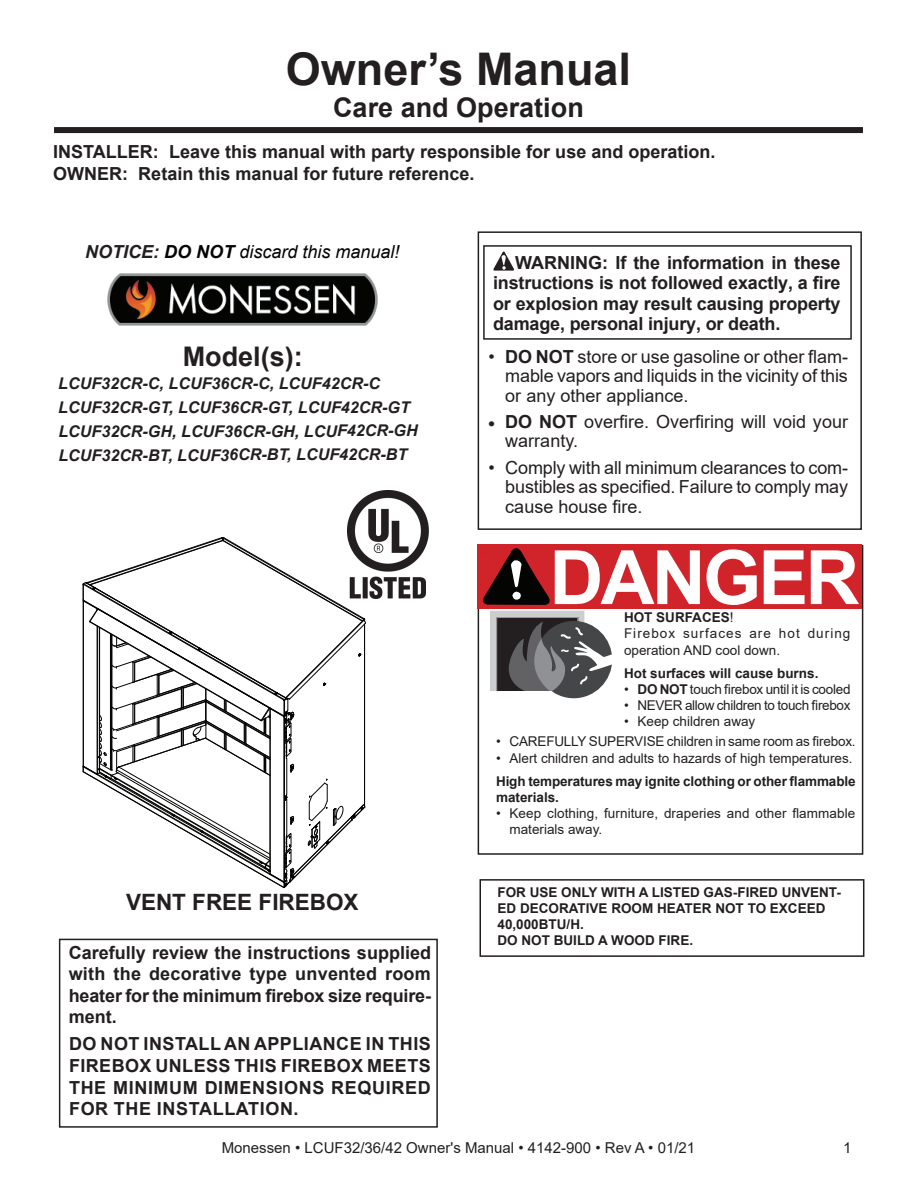
<style>
.page{position:relative;width:917px;height:1188px;background:#fff}
.page>*{position:absolute;margin:0;border:0;box-sizing:border-box;transform-origin:0 0}
.t1{font:700 75px "Arial";letter-spacing:-.04em;color:#fff}
.t2{font:700 45px "Arial";color:#231f20}
.t3{font:700 27px "Arial";color:#231f20}
.t4{font:700 22.5px "Arial";color:#231f20}
.t5{font:700 18px/21.6px "Arial";color:#231f20;text-align:justify}
.t6{font:18px/19.5px "Arial";letter-spacing:-.01em;color:#231f20;text-align:justify}
.t7{font:italic 18px "Arial";color:#040503}
.t8{font:italic 700 16.2px/23.9px "Arial";color:#231f20}
.t9{font:15px "Arial";color:#231f20}
.t10{font:700 13.5px/16.2px "Arial";color:#231f20}
.t11{font:13.5px/16.2px "Arial";color:#231f20}
.t12{font:13.5px/16.2px "Arial";letter-spacing:.075em;color:#231f20}
.t13{font:13.5px "Arial";letter-spacing:-.02em;color:#231f20}
.t14{font:13.5px "Arial";letter-spacing:-.025em;color:#231f20}
.s1{font-weight:700;color:#231f20}
.s2{font-weight:700}
</style>
<div class="page">
<div style="left:477px;top:545px;width:386px;height:310px;border:2px solid #231f20"></div>
<div style="left:54px;top:127px;width:808px;height:6px;background:#231f20"></div>
<div style="left:483px;top:245px;width:368px;height:95px;border:2px solid #231f20"></div>
<div style="left:477px;top:231px;width:384px;height:299px;border:2px solid #231f20"></div>
<img style="left:493px;top:252px;width:21px;height:19px">
<div style="left:496px;top:617px;width:82px;height:76px;background:#231f20"></div>
<div style="left:490px;top:611px;width:94px;height:87px;border:7px solid #bcbdc0"></div>
<div style="left:489px;top:691px;width:124px;height:12px;background:#fff"></div>
<div style="left:535px;top:621px;width:77px;height:77px;background:#454647;border-radius:50%"></div>
<svg style="left:508px;top:622px;width:104px;height:71px"></svg>
<img style="left:107px;top:274px;width:270px;height:51px">
<div style="left:59px;top:939px;width:379px;height:189px;border:2px solid #231f20"></div>
<div style="left:477px;top:544px;width:385px;height:65px;background:#d1232a"></div>
<svg style="left:480px;top:548px;width:70px;height:57px"></svg>
<div style="left:479px;top:879px;width:385px;height:78px;border:2px solid #211d1e"></div>
<img style="left:347px;top:491px;width:81px;height:108px">
<svg style="left:82px;top:537px;width:284px;height:351px"></svg>
<h2 class="t2" style="left:286px;top:37px;width:347px">Owner’s Manual</h2>
<h3 class="t3" style="left:333px;top:89px;width:252px">Care and Operation</h3>
<p class="t5" style="left:53px;top:141px;width:663px">INSTALLER: Leave this manual with party responsible for use and operation.<br>OWNER: Retain this manual for future reference.</p>
<p class="t7" style="left:85px;top:240px;width:316px"><span class="s1">NOTICE:</span> <span class="s2">DO NOT</span> discard this manual!</p>
<h3 class="t3" style="left:183px;top:338px;width:121px">Model(s):</h3>
<p class="t8" style="left:58px;top:372px;width:361px">LCUF32CR-C, LCUF36CR-C, LCUF42CR-C LCUF32CR-GT, LCUF36CR-GT, LCUF42CR-GT LCUF32CR-GH, LCUF36CR-GH, LCUF42CR-GH LCUF32CR-BT, LCUF36CR-BT, LCUF42CR-BT</p>
<p class="t4" style="left:126px;top:887px;width:234px">VENT FREE FIREBOX</p>
<p class="t5" style="left:69px;top:942px;width:364px">Carefully review the instructions supplied with the decorative type unvented room heater for the minimum firebox size require&shy;ment.</p>
<p class="t5" style="left:69px;top:1033px;width:363px">DO NOT INSTALL AN APPLIANCE IN THIS FIREBOX UNLESS THIS FIREBOX MEETS THE MINIMUM DIMENSIONS REQUIRED FOR THE INSTALLATION.</p>
<p class="t5" style="left:493px;top:253px;width:349px;line-height:20.2px;text-indent:22px">WARNING: If the information in these instructions is not followed exactly, a fire or explosion may result causing property damage, personal injury, or death.</p>
<p class="t6" style="left:505px;top:346px;width:344px;text-indent:-17px">• <span class="s2">DO NOT</span> store or use gasoline or other flam&shy;mable vapors and liquids in the vicinity of this or any other appliance.</p>
<p class="t6" style="left:505px;top:412px;width:344px;text-indent:-17px"><span class="s2">• DO NOT</span> overfire. Overfiring will void your warranty.</p>
<p class="t6" style="left:505px;top:457px;width:344px;text-indent:-17px">• Comply with all minimum clearances to com&shy;bustibles as specified. Failure to comply may cause house fire.</p>
<h1 class="t1" style="left:549px;top:525px;width:311px">DANGER</h1>
<p class="t12" style="left:624px;top:609px;width:228px"><span class="s2">HOT SURFACES</span>!<br>Firebox surfaces are hot during operation AND cool down.</p>
<p class="t10" style="left:624px;top:665px;width:196px">Hot surfaces will cause burns.</p>
<p class="t13" style="left:624px;top:680px;width:228px">• <span class="s2">DO NOT</span> touch firebox until it is cooled</p>
<p class="t14" style="left:624px;top:696px;width:228px">• NEVER allow children to touch firebox</p>
<p class="t11" style="left:624px;top:713px;width:133px">• Keep children away</p>
<p class="t11" style="left:496px;top:733px;width:361px">• CAREFULLY SUPERVISE children in same room as firebox.</p>
<p class="t11" style="left:496px;top:750px;width:358px">• Alert children and adults to hazards of high temperatures.</p>
<p class="t10" style="left:496px;top:773px;width:361px">High temperatures may ignite clothing or other flammable materials.</p>
<p class="t11" style="left:509px;top:805px;width:347px;text-indent:-14px">• Keep clothing, furniture, draperies and other flammable materials away.</p>
<p class="t10" style="left:497px;top:884px;width:345px">FOR USE ONLY WITH A LISTED GAS-FIRED UNVENT-<br>ED DECORATIVE ROOM HEATER NOT TO EXCEED<br>40,000BTU/H.<br>DO NOT BUILD A WOOD FIRE.</p>
<p class="t9" style="left:222px;top:1138px;width:475px">Monessen • LCUF32/36/42 Owner's Manual • 4142-900 • Rev A • 01/21</p>
<p class="t9" style="left:843px;top:1137px;width:10px">1</p>
</div>
